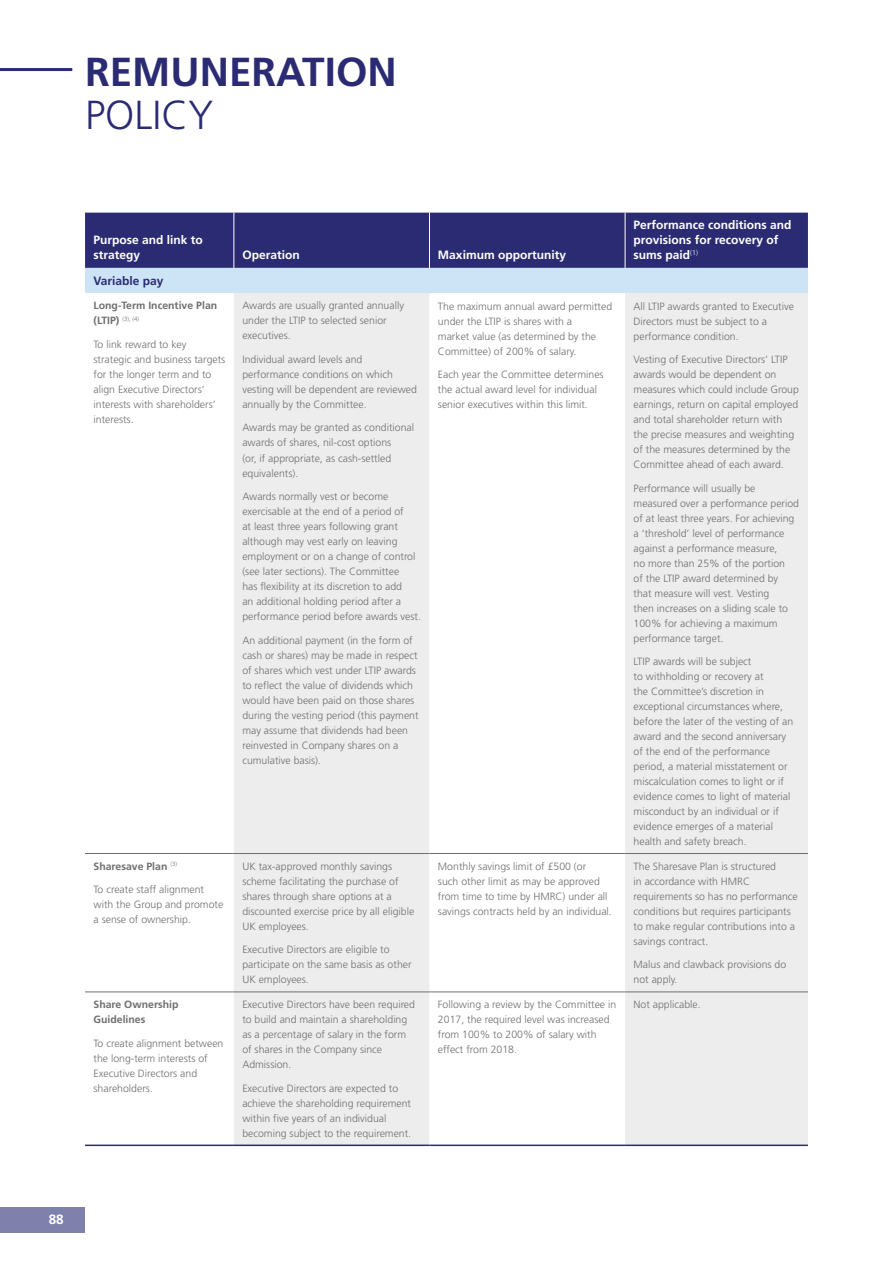
<style>
.page{position:relative;width:893px;height:1263px;background:#fff}
.page>*{position:absolute;margin:0;border:0;box-sizing:border-box;transform-origin:0 0}
.t1{font:700 40.5px "Frutiger LT Std";color:#2b2b74}
.t2{font:300 40.5px "Frutiger LT Std";color:#2b2b74}
.t3{font:700 13.5px "Frutiger LT Std";color:#fff}
.t4{font:700 12px/15px "Frutiger LT Std";color:#fff}
.t5{font:700 12px "Frutiger LT Std";color:#2b2b74}
.t6{font:300 10.5px/15px "Frutiger LT Std";color:#706f6f}
.t7{font:700 10.5px/15px "Frutiger LT Std";color:#706f6f}
.t8{font:300 6.15px "Frutiger LT Std";color:#706f6f}
.s1{font-weight:700;font-size:10.5px}
</style>
<div class="page">
<svg style="left:85px;top:213px;width:723px;height:80px;background:#5e659d"></svg>
<svg style="left:234px;top:293px;width:574px;height:851px;fill:#ededed"></svg>
<hr style="left:85px;top:1144px;width:149px;height:2px;background:#2b2b74">
<hr style="left:429px;top:1144px;width:196px;height:2px;background:#2b2b74">
<hr style="left:85px;top:991px;width:149px;height:1px;background:#706f6f">
<hr style="left:429px;top:991px;width:196px;height:1px;background:#706f6f">
<hr style="left:85px;top:853px;width:149px;height:1px;background:#706f6f">
<hr style="left:234px;top:853px;width:195px;height:1px;background:#706f6f">
<hr style="left:429px;top:853px;width:196px;height:1px;background:#706f6f">
<hr style="left:625px;top:853px;width:183px;height:1px;background:#706f6f">
<hr style="left:233px;top:213px;width:1px;height:55px;background:#fff">
<hr style="left:429px;top:213px;width:1px;height:55px;background:#fff">
<hr style="left:625px;top:213px;width:1px;height:55px;background:#fff">
<hr style="left:234px;top:1144px;width:195px;height:2px;background:#2b2b74">
<hr style="left:234px;top:991px;width:195px;height:1px;background:#706f6f">
<hr style="left:625px;top:1144px;width:183px;height:2px;background:#2b2b74">
<hr style="left:625px;top:991px;width:183px;height:1px;background:#706f6f">
<hr style="left:0;top:68px;width:72px;height:3px;background:#2b2b74">
<div style="left:0;top:1208px;width:85px;height:25px;background:#8080ac"></div>
<h1 class="t1" style="left:85px;top:48px;width:313px">REMUNERATION</h1>
<h1 class="t2" style="left:85px;top:92px;width:130px">POLICY</h1>
<p class="t3" style="left:49px;top:1211px;width:17px">88</p>
<p class="t4" style="left:94px;top:233px;width:111px">Purpose and link to strategy</p>
<p class="t5" style="left:94px;top:274px;width:72px">Variable pay</p>
<p class="t7" style="left:94px;top:298px;width:125px">Long-Term Incentive Plan</p>
<p class="t8" style="left:94px;top:315px;width:47px"><span class="s1">(LTIP)</span> (3), (4)</p>
<p class="t6" style="left:94px;top:337px;width:133px">To link reward to key strategic and business targets for the longer term and to align Executive Directors’ interests with shareholders’ interests.</p>
<p class="t7" style="left:94px;top:859px;width:85px">Sharesave Plan <sup>(3)</sup></p>
<p class="t6" style="left:94px;top:882px;width:131px">To create staff alignment with the Group and promote a sense of ownership.</p>
<p class="t7" style="left:94px;top:997px;width:86px">Share Ownership<br>Guidelines</p>
<p class="t6" style="left:94px;top:1036px;width:131px">To create alignment between the long-term interests of<br>Executive Directors and shareholders.</p>
<p class="t4" style="left:242px;top:248px;width:59px">Operation</p>
<p class="t4" style="left:438px;top:248px;width:130px">Maximum opportunity</p>
<p class="t6" style="left:242px;top:298px;width:163px">Awards are usually granted annually under the LTIP to selected senior executives.</p>
<p class="t6" style="left:242px;top:352px;width:176px">Individual award levels and performance conditions on which vesting will be dependent are reviewed annually by the Committee.</p>
<p class="t6" style="left:242px;top:420px;width:173px">Awards may be granted as conditional awards of shares, nil-cost options<br>(or, if appropriate, as cash-settled equivalents).</p>
<p class="t6" style="left:242px;top:489px;width:180px">Awards normally vest or become exercisable at the end of a period of<br>at least three years following grant although may vest early on leaving employment or on a change of control (see later sections). The Committee<br>has flexibility at its discretion to add<br>an additional holding period after a performance period before awards vest.</p>
<p class="t6" style="left:242px;top:633px;width:178px">An additional payment (in the form of cash or shares) may be made in respect of shares which vest under LTIP awards to reflect the value of dividends which would have been paid on those shares during the vesting period (this payment may assume that dividends had been reinvested in Company shares on a cumulative basis).</p>
<p class="t6" style="left:438px;top:299px;width:176px">The maximum annual award permitted under the LTIP is shares with a<br>market value (as determined by the<br>Committee) of 200% of salary.</p>
<p class="t6" style="left:438px;top:367px;width:167px">Each year the Committee determines the actual award level for individual senior executives within this limit.</p>
<p class="t4" style="left:634px;top:218px;width:160px">Performance conditions and provisions for recovery of sums paid<sup>(1)</sup></p>
<p class="t6" style="left:634px;top:299px;width:162px">All LTIP awards granted to Executive<br>Directors must be subject to a performance condition.</p>
<p class="t6" style="left:634px;top:352px;width:167px">Vesting of Executive Directors’ LTIP awards would be dependent on measures which could include Group earnings, return on capital employed and total shareholder return with the precise measures and weighting of the measures determined by the Committee ahead of each award.</p>
<p class="t6" style="left:634px;top:481px;width:167px">Performance will usually be measured over a performance period of at least three years. For achieving a ‘threshold’ level of performance against a performance measure,<br>no more than 25% of the portion<br>of the LTIP award determined by<br>that measure will vest. Vesting<br>then increases on a sliding scale to<br>100% for achieving a maximum performance target.</p>
<p class="t6" style="left:634px;top:654px;width:161px">LTIP awards will be subject<br>to withholding or recovery at<br>the Committee’s discretion in exceptional circumstances where, before the later of the vesting of an award and the second anniversary of the end of the performance period, a material misstatement or miscalculation comes to light or if evidence comes to light of material misconduct by an individual or if evidence emerges of a material health and safety breach.</p>
<p class="t6" style="left:242px;top:859px;width:173px">UK tax-approved monthly savings scheme facilitating the purchase of shares through share options at a discounted exercise price by all eligible<br>UK employees.</p>
<p class="t6" style="left:242px;top:942px;width:171px">Executive Directors are eligible to participate on the same basis as other<br>UK employees.</p>
<p class="t6" style="left:242px;top:997px;width:174px">Executive Directors have been required to build and maintain a shareholding as a percentage of salary in the form of shares in the Company since<br>Admission.</p>
<p class="t6" style="left:242px;top:1081px;width:170px">Executive Directors are expected to achieve the shareholding requirement within five years of an individual becoming subject to the requirement.</p>
<p class="t6" style="left:438px;top:859px;width:175px">Monthly savings limit of £500 (or<br>such other limit as may be approved from time to time by HMRC) under all savings contracts held by an individual.</p>
<p class="t6" style="left:634px;top:859px;width:166px">The Sharesave Plan is structured<br>in accordance with HMRC requirements so has no performance conditions but requires participants to make regular contributions into a savings contract.</p>
<p class="t6" style="left:634px;top:957px;width:154px">Malus and clawback provisions do not apply.</p>
<p class="t6" style="left:438px;top:997px;width:180px">Following a review by the Committee in<br>2017, the required level was increased from 100% to 200% of salary with effect from 2018.</p>
<p class="t6" style="left:634px;top:997px;width:69px">Not applicable.</p>
</div>
